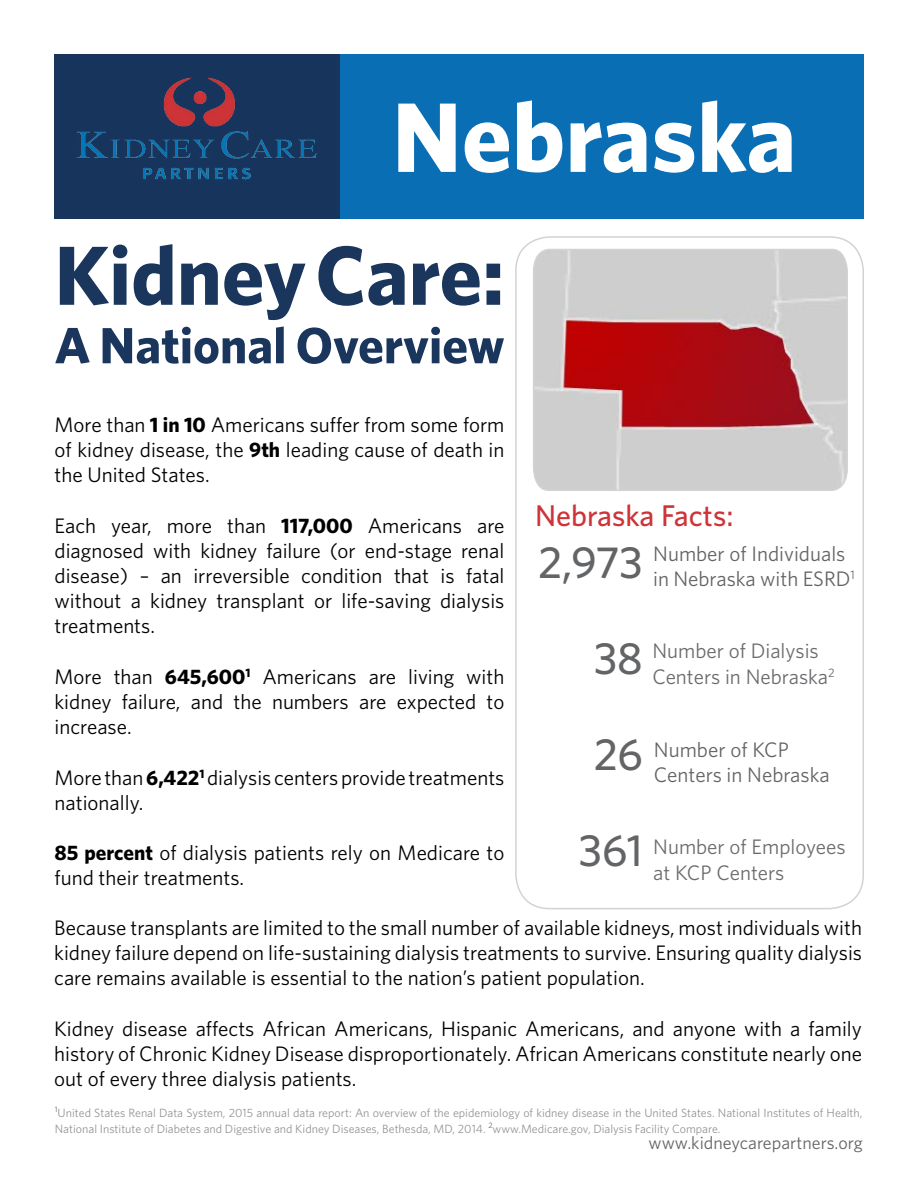
<style>
.page{position:relative;width:918px;height:1188px;background:#fff}
.page>*{position:absolute;margin:0;border:0;box-sizing:border-box;transform-origin:0 0}
.t1{font:700 99px "Whitney HTF";color:#fff}
.t2{font:700 84px "Whitney HTF";color:#1a365d}
.t3{font:700 51px "Whitney HTF";color:#1a365d}
.t4{font:500 45px/96px "Whitney HTF";letter-spacing:-.005em;color:#636466;text-align:right}
.t5{font:500 30px "Whitney HTF";color:#ce3337}
.t6{font:21px/25.2px "Whitney HTF";color:#000;text-align:justify}
.t7{font:21px/25.2px "Whitney HTF";color:#636466}
.t8{font:21px/25.2px "Whitney HTF";color:#6b6c6f}
.t9{font:18px "Whitney HTF";color:#636466}
.t10{font:12px/16.2px "Whitney HTF";color:#939598}
.s1{font-weight:700}
</style>
<div class="page">
<div style="left:55px;top:54px;width:285px;height:164px;background:#18355e"></div>
<div style="left:340px;top:54px;width:524px;height:164px;background:#0a6eb5"></div>
<img style="left:77px;top:77px;width:240px;height:103px">
<div style="left:515px;top:236px;width:349px;height:673px;border:2px solid #d1d3d4;border-radius:34px"></div>
<svg style="left:533px;top:248px;width:315px;height:243px;background:#c6989a"></svg>
<h1 class="t1" style="left:392px;top:77px;width:406px">Nebraska</h1>
<h2 class="t2" style="left:55px;top:225px;width:451px">Kidney Care:</h2>
<h3 class="t3" style="left:55px;top:315px;width:451px">A National Overview</h3>
<p class="t6" style="left:55px;top:411px;width:451px">More than <span class="s1">1 in 10</span> Americans suffer from some form of kidney disease, the <span class="s1">9th</span> leading cause of death in the United States.</p>
<p class="t6" style="left:55px;top:512px;width:451px">Each year, more than <span class="s1">117,000</span> Americans are diagnosed with kidney failure (or end-stage renal disease) – an irreversible condition that is fatal without a kidney transplant or life-saving dialysis treatments.</p>
<p class="t6" style="left:55px;top:663px;width:451px">More than <span class="s1">645,600</span><sup>1</sup> Americans are living with kidney failure, and the numbers are expected to increase.</p>
<p class="t6" style="left:55px;top:764px;width:451px">More than <span class="s1">6,422</span><sup>1</sup> dialysis centers provide treatments nationally.</p>
<p class="t6" style="left:55px;top:840px;width:451px"><span class="s1">85 percent</span> of dialysis patients rely on Medicare to fund their treatments.</p>
<h3 class="t5" style="left:535px;top:497px;width:200px">Nebraska Facts:</h3>
<p class="t7" style="left:653px;top:540px;width:203px">Number of Individuals in Nebraska with ESRD<sup>1</sup></p>
<h3 class="t4" style="left:538px;top:513px;width:106px">2,973<br>38<br>26<br>361</h3>
<p class="t8" style="left:652px;top:638px;width:184px">Number of Dialysis<br>Centers in Nebraska<sup>2</sup></p>
<p class="t7" style="left:654px;top:736px;width:177px">Number of KCP<br>Centers in Nebraska</p>
<p class="t8" style="left:653px;top:834px;width:194px">Number of Employees at KCP Centers</p>
<p class="t6" style="left:54px;top:914px;width:809px">Because transplants are limited to the small number of available kidneys, most individuals with kidney failure depend on life-sustaining dialysis treatments to survive. Ensuring quality dialysis care remains available is essential to the nation’s patient population.</p>
<p class="t6" style="left:54px;top:1015px;width:809px">Kidney disease affects African Americans, Hispanic Americans, and anyone with a family history of Chronic Kidney Disease disproportionately. African Americans constitute nearly one out of every three dialysis patients.</p>
<p class="t10" style="left:55px;top:1104px;width:809px"><sup>1</sup>United States Renal Data System, 2015 annual data report: An overview of the epidemiology of kidney disease in the United States. National Institutes of Health,<br>National Institute of Diabetes and Digestive and Kidney Diseases, Bethesda, MD, 2014. <sup>2</sup>www.Medicare.gov, Dialysis Facility Compare.</p>
<p class="t9" style="left:649px;top:1132px;width:216px">www.kidneycarepartners.org</p>
</div>
